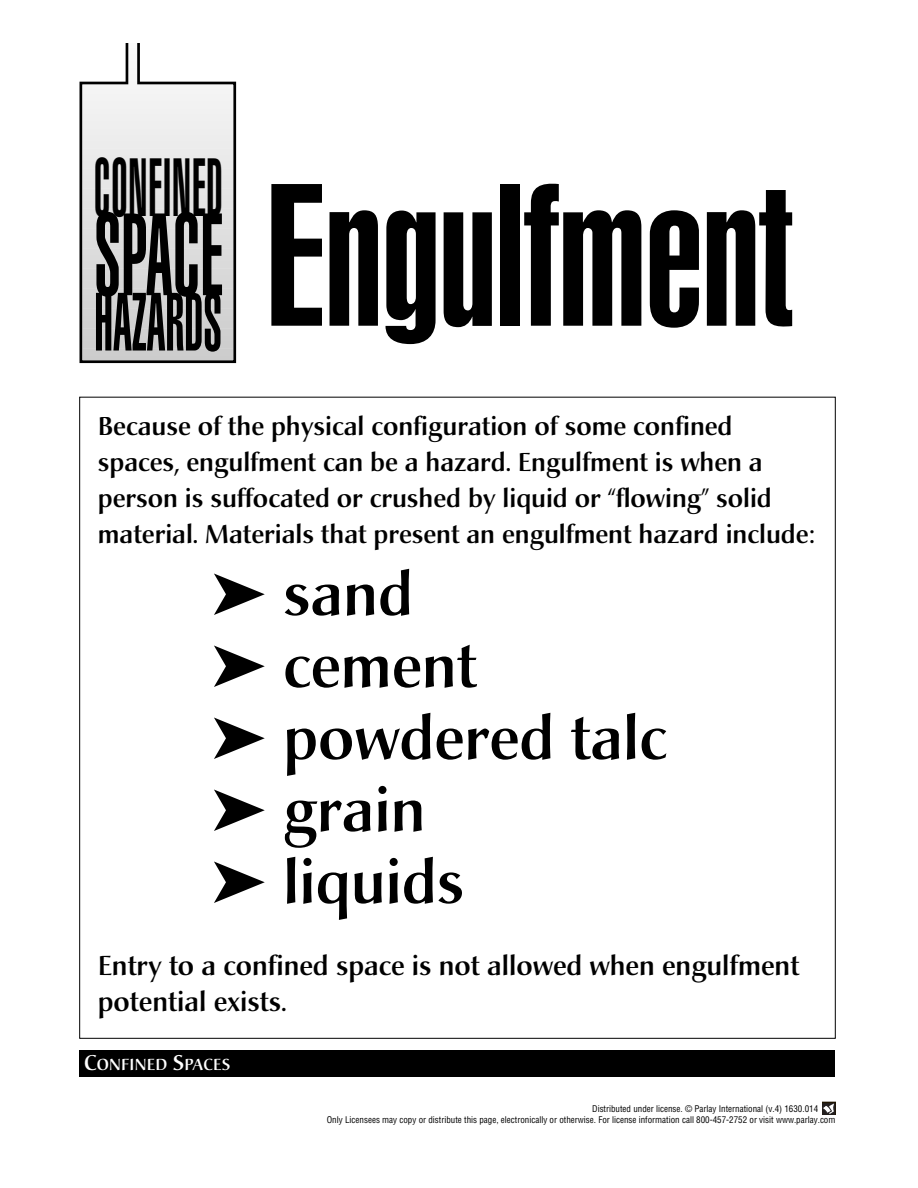
<style>
.page{position:relative;width:918px;height:1188px;background:#fff}
.page>*{position:absolute;margin:0;border:0;box-sizing:border-box;transform-origin:0 0}
.t1{font:700 180px "Hadrian";color:#000}
.t2{font:900 extra-condensed 114.75px "Helvetica";letter-spacing:.005em;color:#000;scale:.7 1}
.t3{font:900 extra-condensed 81px "Helvetica";letter-spacing:.02em;color:#000;scale:.6 1}
.t4{font:900 extra-condensed 81px "Helvetica";color:#000;scale:.7 1}
.t5{font:500 60px/72px "Christiana";color:#000}
.t6{font:500 27px/36px "Christiana";color:#000}
.t7{font:500 25.5px/36px "Christiana";color:#000}
.t8{font:500 15.75px "Christiana";letter-spacing:.02em;color:#fff}
.t9{font:condensed 9px "Helvetica";color:#000}
.s1{font-size:21px}
</style>
<div class="page">
<svg style="left:822px;top:1102px;width:14px;height:13px"></svg>
<div style="left:80px;top:1051px;width:756px;height:26px;background:#000"></div>
<svg style="left:80px;top:43px;width:156px;height:320px"></svg>
<h3 class="t3" style="left:94px;top:158px;width:216px">CONFINED</h3>
<h2 class="t2" style="left:94px;top:213px;width:185px">SPACE</h2>
<h3 class="t4" style="left:94px;top:293px;width:184px">HAZARDS</h3>
<h1 class="t1" style="left:267px;top:176px;width:528px">Engulfment</h1>
<p class="t7" style="left:98px;top:411px;width:719px">Because of the physical configuration of some confined spaces, engulfment can be a hazard. Engulfment is when a person is suffocated or crushed by liquid or “flowing” solid material. Materials that present an engulfment hazard include:</p>
<h3 class="t5" style="left:212px;top:564px;width:456px">➤ sand<br>➤ cement<br>➤ powdered talc ➤ grain<br>➤ liquids</h3>
<p class="t6" style="left:98px;top:950px;width:703px">Entry to a confined space is not allowed when engulfment potential exists.</p>
<p class="t8" style="left:84px;top:1058px;width:148px"><span class="s1">C</span>ONFINED <span class="s1">S</span>PACES</p>
<p class="t9" style="left:592px;top:1106px;width:228px">Distributed under license. © Parlay International (v.4) 1630.014</p>
<p class="t9" style="left:327px;top:1116px;width:510px">Only Licensees may copy or distribute this page, electronically or otherwise. For license information call 800-457-2752 or visit www.parlay.com</p>
</div>
